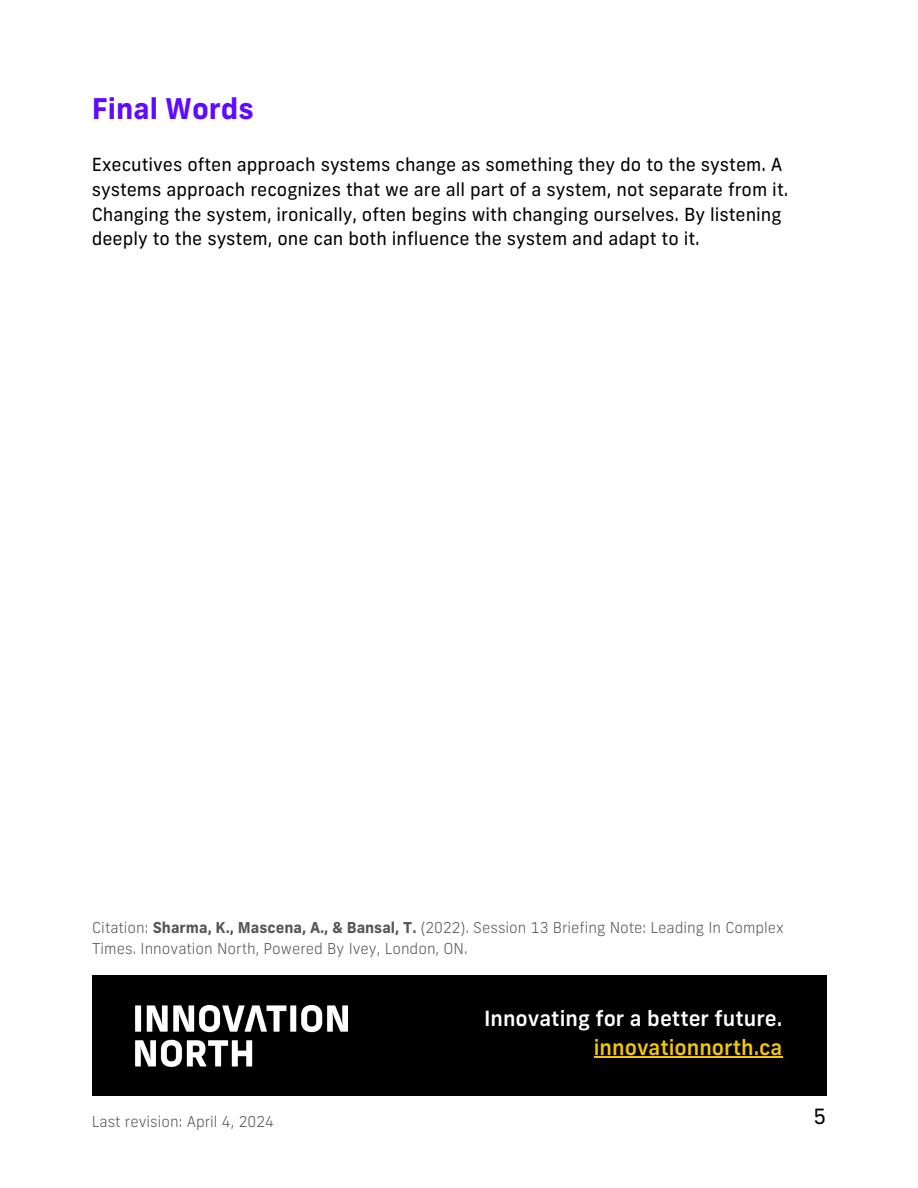
<style>
.page{position:relative;width:918px;height:1188px;background:#fff}
.page>*{position:absolute;margin:0;border:0;box-sizing:border-box;transform-origin:0 0}
.t1{font:700 28.5px "Frank New";color:#5e0bff}
.t2{font:500 21px/29.2px "Frank New";color:#fff;text-align:right}
.t3{font:21px "Frank New";color:#000}
.t4{font:18px/24.8px "Frank New";color:#000}
.t5{font:300 15px/20.2px "Frank New";color:#585659}
.s1{font-weight:700}
.s2{color:#f4c603}
</style>
<div class="page">
<div style="left:92px;top:975px;width:734px;height:121px;background:#000"></div>
<img style="left:136px;top:1005px;width:211px;height:61px">
<hr style="left:594px;top:1056px;width:188px;height:1px;background:#f4c603">
<h1 class="t1" style="left:92px;top:90px;width:163px">Final Words</h1>
<h3 class="t4" style="left:92px;top:152px;width:698px">Executives often approach systems change as something they do to the system. A systems approach recognizes that we are all part of a system, not separate from it.<br>Changing the system, ironically, often begins with changing ourselves. By listening deeply to the system, one can both influence the system and adapt to it.</h3>
<p class="t5" style="left:92px;top:919px;width:693px">Citation: <span class="s1">Sharma, K., Mascena, A., &amp; Bansal, T.</span> (2022). Session 13 Briefing Note: Leading In Complex<br>Times. Innovation North, Powered By Ivey, London, ON.</p>
<p class="t2" style="left:484px;top:1005px;width:300px">Innovating for a better future. <span class="s2">innovationnorth.ca</span></p>
<p class="t5" style="left:92px;top:1112px;width:184px">Last revision: April 4, 2024</p>
<h2 class="t3" style="left:814px;top:1108px;width:14px">5</h2>
</div>
